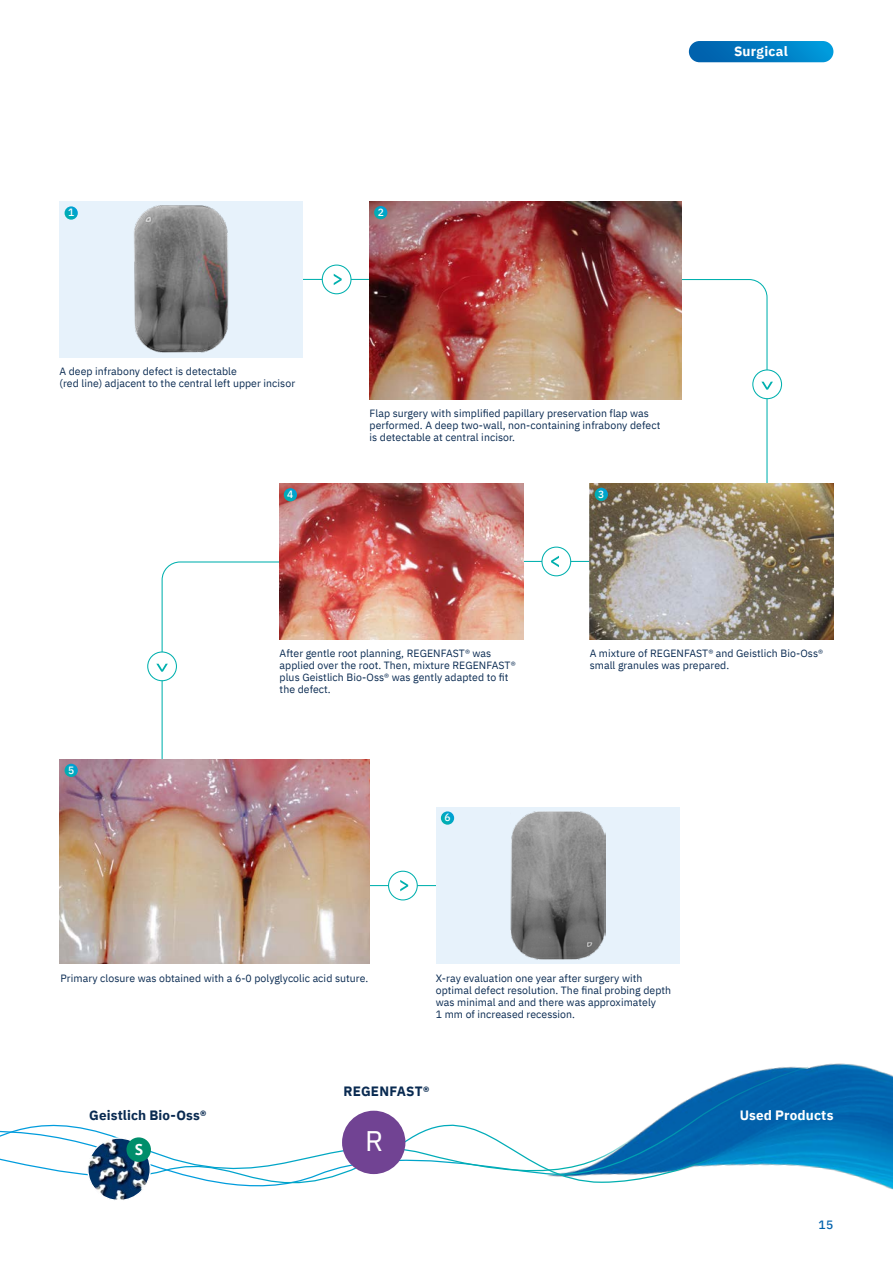
<style>
.page{position:relative;width:893px;height:1263px;background:#fff}
.page>*{position:absolute;margin:0;border:0;box-sizing:border-box;transform-origin:0 0}
.t1{font:28.35px "IBM Plex Sans";color:#fff}
.t2{font:700 16.5px "Kievit OT";color:#fff}
.t3{font:700 13.5px "IBM Plex Sans";letter-spacing:.01em;color:#092a51}
.t4{font:700 13.5px "IBM Plex Sans";letter-spacing:.01em;color:#fff}
.t5{font:500 12px "IBM Plex Sans";color:#0062ad}
.t6{font:10.5px/12px "IBM Plex Sans";letter-spacing:.005em;color:#092a51}
.t7{font:500 10.5px "IBM Plex Sans";color:#fff}
</style>
<div class="page">
<img style="left:810px;top:1063px;width:83px;height:127px">
<svg style="left:703px;top:1066px;width:107px;height:101px;background:#2e87c1"></svg>
<svg style="left:649px;top:1091px;width:121px;height:87px"></svg>
<svg style="left:0;top:1110px;width:649px;height:77px"></svg>
<svg style="left:87px;top:1137px;width:64px;height:63px"></svg>
<div style="left:126px;top:1137px;width:25px;height:25px;background:#008e6b;border-radius:50%"></div>
<div style="left:342px;top:1111px;width:63px;height:63px;background:#714393;border-radius:50%"></div>
<hr style="left:299px;top:885px;width:320px;height:1px;background:#00b0ae">
<div style="left:389px;top:871px;width:28px;height:29px;background:#fff;border-radius:50%"></div>
<div style="left:388px;top:871px;width:30px;height:29px;border:1px solid #00b0ae;border-radius:50%"></div>
<svg style="left:400px;top:880px;width:8px;height:11px"></svg>
<div style="left:436px;top:807px;width:244px;height:156px;background:#e7f2fb"></div>
<img style="left:510px;top:812px;width:95px;height:147px">
<div style="left:147px;top:651px;width:30px;height:30px;border:1px solid #00b0ae;border-radius:50%"></div>
<svg style="left:156px;top:561px;width:133px;height:199px"></svg>
<img style="left:60px;top:760px;width:310px;height:203px">
<hr style="left:496px;top:561px;width:188px;height:1px;background:#00b0ae">
<div style="left:542px;top:547px;width:29px;height:29px;background:#fff;border-radius:50%"></div>
<div style="left:541px;top:547px;width:30px;height:29px;border:1px solid #00b0ae;border-radius:50%"></div>
<svg style="left:551px;top:556px;width:8px;height:11px"></svg>
<hr style="left:293px;top:279px;width:187px;height:1px;background:#00b0ae">
<div style="left:322px;top:265px;width:29px;height:29px;background:#fff;border-radius:50%"></div>
<div style="left:322px;top:265px;width:29px;height:29px;border:1px solid #00b0ae;border-radius:50%"></div>
<svg style="left:334px;top:274px;width:8px;height:11px"></svg>
<div style="left:752px;top:369px;width:30px;height:30px;border:1px solid #00b0ae;border-radius:50%"></div>
<svg style="left:663px;top:278px;width:110px;height:205px"></svg>
<div style="left:60px;top:201px;width:243px;height:156px;background:#e7f2fb"></div>
<img style="left:280px;top:483px;width:243px;height:156px">
<img style="left:590px;top:483px;width:243px;height:156px">
<img style="left:370px;top:201px;width:311px;height:198px">
<svg style="left:65px;top:206px;width:13px;height:14px"></svg>
<svg style="left:374px;top:206px;width:13px;height:13px"></svg>
<svg style="left:595px;top:488px;width:13px;height:13px"></svg>
<svg style="left:441px;top:811px;width:13px;height:14px"></svg>
<svg style="left:65px;top:764px;width:13px;height:13px"></svg>
<svg style="left:284px;top:488px;width:13px;height:13px"></svg>
<img style="left:134px;top:205px;width:95px;height:148px">
<div style="left:689px;top:41px;width:144px;height:21px;background:linear-gradient(to right,#005ba8,#009adb);border-radius:11px"></div>
<p class="t7" style="left:68px;top:204px;width:8px">1</p>
<p class="t7" style="left:378px;top:204px;width:8px">2</p>
<p class="t6" style="left:60px;top:365px;width:237px">A deep infrabony defect is detectable<br>(red line) adjacent to the central left upper incisor</p>
<p class="t7" style="left:287px;top:486px;width:8px">4</p>
<p class="t6" style="left:370px;top:407px;width:292px">Flap surgery with simplified papillary preservation flap was performed. A deep two-wall, non-containing infrabony defect is detectable at central incisor.</p>
<p class="t7" style="left:598px;top:486px;width:8px">3</p>
<p class="t4" style="left:734px;top:40px;width:55px">Surgical</p>
<p class="t7" style="left:68px;top:762px;width:8px">5</p>
<p class="t6" style="left:280px;top:647px;width:238px">After gentle root planning, REGENFAST® was applied over the root. Then, mixture REGENFAST® plus Geistlich Bio-Oss® was gently adapted to fit the defect.</p>
<p class="t6" style="left:590px;top:647px;width:235px">A mixture of REGENFAST® and Geistlich Bio-Oss® small granules was prepared.</p>
<p class="t7" style="left:444px;top:809px;width:8px">6</p>
<p class="t6" style="left:61px;top:971px;width:309px">Primary closure was obtained with a 6-0 polyglycolic acid suture.</p>
<p class="t6" style="left:436px;top:971px;width:237px">X-ray evaluation one year after surgery with optimal defect resolution. The final probing depth was minimal and and there was approximately<br>1 mm of increased recession.</p>
<p class="t3" style="left:343px;top:1080px;width:88px">REGENFAST®</p>
<p class="t3" style="left:89px;top:1104px;width:119px">Geistlich Bio-Oss®</p>
<p class="t4" style="left:740px;top:1104px;width:95px">Used Products</p>
<h2 class="t2" style="left:135px;top:1140px;width:10px">S</h2>
<h1 class="t1" style="left:365px;top:1119px;width:20px">R</h1>
<p class="t5" style="left:818px;top:1216px;width:17px">15</p>
</div>
